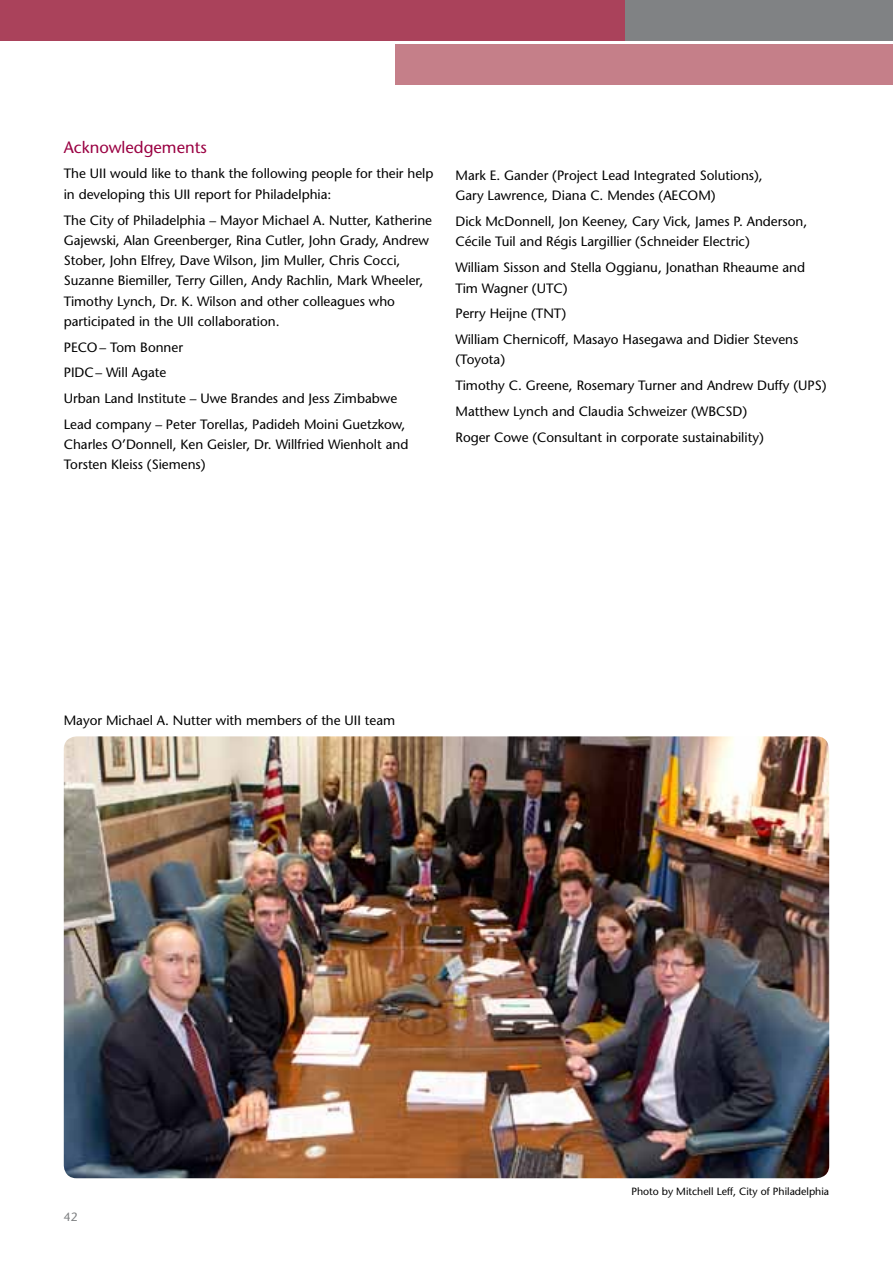
<style>
.page{position:relative;width:893px;height:1263px;background:#fff}
.page>*{position:absolute;margin:0;border:0;box-sizing:border-box;transform-origin:0 0}
.t1{font:16.5px "Stone Sans";color:#9a0142}
.t2{font:13.5px/20.2px "Stone Sans";color:#000}
.t3{font:12px "Stone Sans";color:#808284}
.t4{font:10.5px "Stone Sans";color:#000}
</style>
<div class="page">
<div style="left:0;top:0;width:625px;height:40px;background:#aa425b"></div>
<div style="left:625px;top:0;width:268px;height:40px;background:#808284"></div>
<div style="left:395px;top:45px;width:498px;height:40px;background:#c57f89"></div>
<img style="left:64px;top:736px;width:765px;height:442px">
<p class="t1" style="left:64px;top:137px;width:145px">Acknowledgements</p>
<p class="t2" style="left:64px;top:164px;width:371px">The UII would like to thank the following people for their help in developing this UII report for Philadelphia:</p>
<p class="t2" style="left:64px;top:210px;width:370px">The City of Philadelphia – Mayor Michael A. Nutter, Katherine Gajewski, Alan Greenberger, Rina Cutler, John Grady, Andrew Stober, John Elfrey, Dave Wilson, Jim Muller, Chris Cocci, Suzanne Biemiller, Terry Gillen, Andy Rachlin, Mark Wheeler, Timothy Lynch, Dr. K. Wilson and other colleagues who participated in the UII collaboration.</p>
<p class="t2" style="left:64px;top:334px;width:343px;line-height:25.8px">PECO– Tom Bonner<br>PIDC– Will Agate<br>Urban Land Institute – Uwe Brandes and Jess Zimbabwe Lead company – Peter Torellas, Padideh Moini Guetzkow,</p>
<p class="t2" style="left:64px;top:434px;width:346px">Charles O’Donnell, Ken Geisler, Dr. Willfried Wienholt and<br>Torsten Kleiss (Siemens)</p>
<p class="t2" style="left:455px;top:165px;width:309px">Mark E. Gander (Project Lead Integrated Solutions),<br>Gary Lawrence, Diana C. Mendes (AECOM)</p>
<p class="t2" style="left:455px;top:211px;width:353px">Dick McDonnell, Jon Keeney, Cary Vick, James P. Anderson,<br>Cécile Tuil and Régis Largillier (Schneider Electric)</p>
<p class="t2" style="left:455px;top:257px;width:351px">William Sisson and Stella Oggianu, Jonathan Rheaume and<br>Tim Wagner (UTC)</p>
<p class="t2" style="left:455px;top:301px;width:344px;line-height:25.8px">Perry Heijne (TNT)<br>William Chernicoff, Masayo Hasegawa and Didier Stevens</p>
<p class="t2" style="left:455px;top:347px;width:372px;line-height:25.8px">(Toyota)<br>Timothy C. Greene, Rosemary Turner and Andrew Duffy (UPS)<br>Matthew Lynch and Claudia Schweizer (WBCSD)<br>Roger Cowe (Consultant in corporate sustainability)</p>
<p class="t2" style="left:64px;top:711px;width:333px">Mayor Michael A. Nutter with members of the UII team</p>
<p class="t3" style="left:64px;top:1209px;width:15px">42</p>
<p class="t4" style="left:631px;top:1185px;width:199px">Photo by Mitchell Leff, City of Philadelphia</p>
</div>
